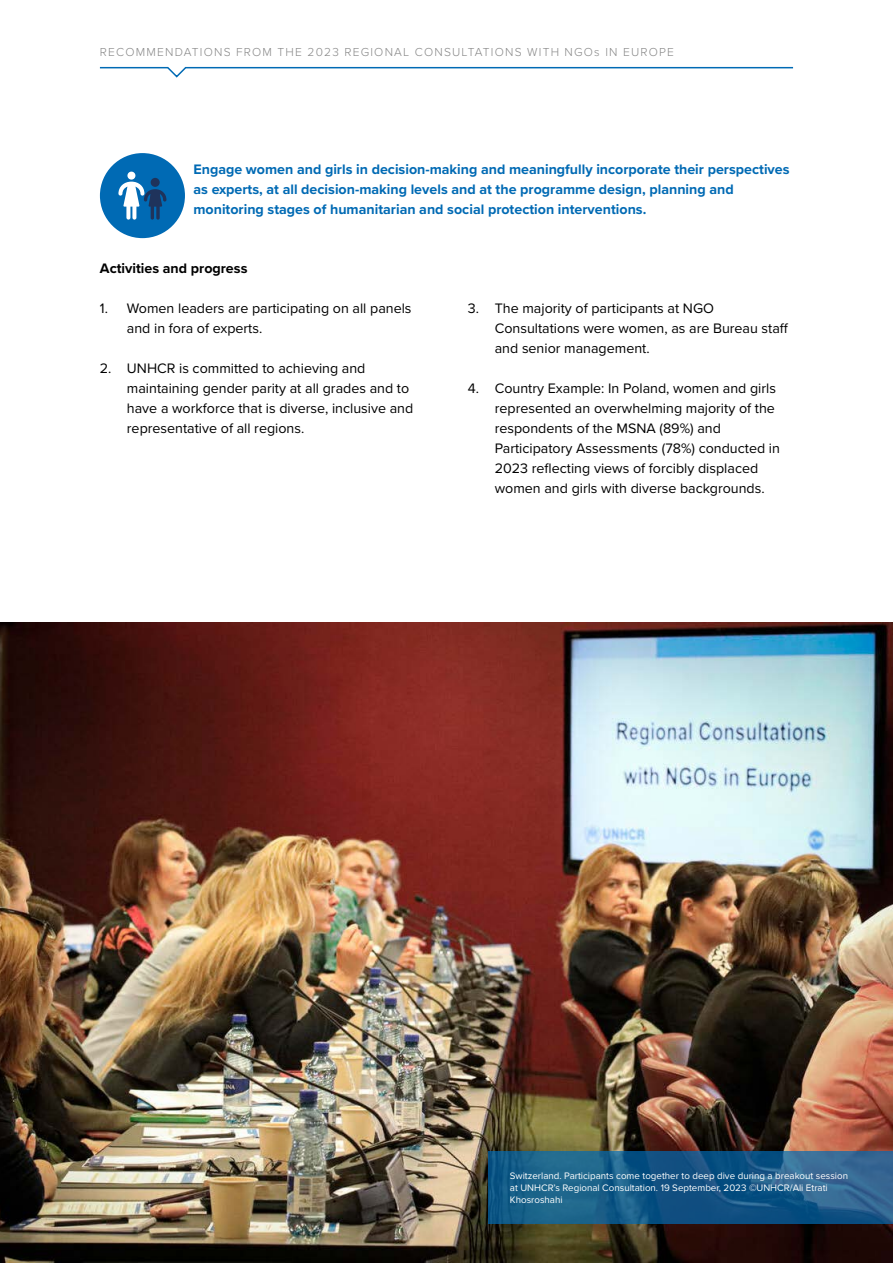
<style>
.page{position:relative;width:893px;height:1263px;background:#fff}
.page>*{position:absolute;margin:0;border:0;box-sizing:border-box;transform-origin:0 0}
.t1{font:14.25px/20px "Proxima Nova";color:#000}
.t2{font:700 14.25px/20px "Proxima Nova";color:#006ab4}
.t3{font:700 14.25px "Proxima Nova";color:#000}
.t4{font:300 12px "Proxima Nova";letter-spacing:.1em;color:#878787}
.t5{font:9.75px/11.7px "Proxima Nova";color:#fff}
</style>
<div class="page">
<svg style="left:99px;top:66px;width:695px;height:12px"></svg>
<div style="left:100px;top:153px;width:85px;height:85px;background:#006ab4;border-radius:50%"></div>
<div style="left:127px;top:172px;width:8px;height:8px;background:#fff;border-radius:50%"></div>
<div style="left:151px;top:178px;width:9px;height:9px;background:#1f335b;border-radius:50%"></div>
<svg style="left:118px;top:182px;width:48px;height:38px"></svg>
<img style="left:0;top:623px;width:893px;height:640px">
<svg style="left:489px;top:1151px;width:404px;height:73px;background:#1a5b88"></svg>
<p class="t4" style="left:100px;top:43px;width:576px">RECOMMENDATIONS FROM THE 2023 REGIONAL CONSULTATIONS WITH NGOs IN EUROPE</p>
<p class="t2" style="left:193px;top:159px;width:598px">Engage women and girls in decision-making and meaningfully incorporate their perspectives as experts, at all decision-making levels and at the programme design, planning and monitoring stages of humanitarian and social protection interventions.</p>
<p class="t3" style="left:100px;top:258px;width:149px">Activities and progress</p>
<p class="t1" style="left:127px;top:298px;width:286px;text-indent:-27px">1. Women leaders are participating on all panels and in fora of experts.</p>
<p class="t1" style="left:127px;top:358px;width:288px;text-indent:-27px">2. UNHCR is committed to achieving and maintaining gender parity at all grades and to have a workforce that is diverse, inclusive and representative of all regions.</p>
<p class="t1" style="left:495px;top:298px;width:295px;text-indent:-27px">3. The majority of participants at NGO<br>Consultations were women, as are Bureau staff and senior management.</p>
<p class="t1" style="left:495px;top:378px;width:287px;text-indent:-27px">4. Country Example: In Poland, women and girls represented an overwhelming majority of the respondents of the MSNA (89%) and Participatory Assessments (78%) conducted in 2023 reflecting views of forcibly displaced women and girls with diverse backgrounds.</p>
<p class="t5" style="left:510px;top:1169px;width:340px">Switzerland. Participants come together to deep dive during a breakout session at UNHCR’s Regional Consultation. 19 September, 2023 ©UNHCR/Ali Etrati<br>Khosroshahi</p>
</div>
